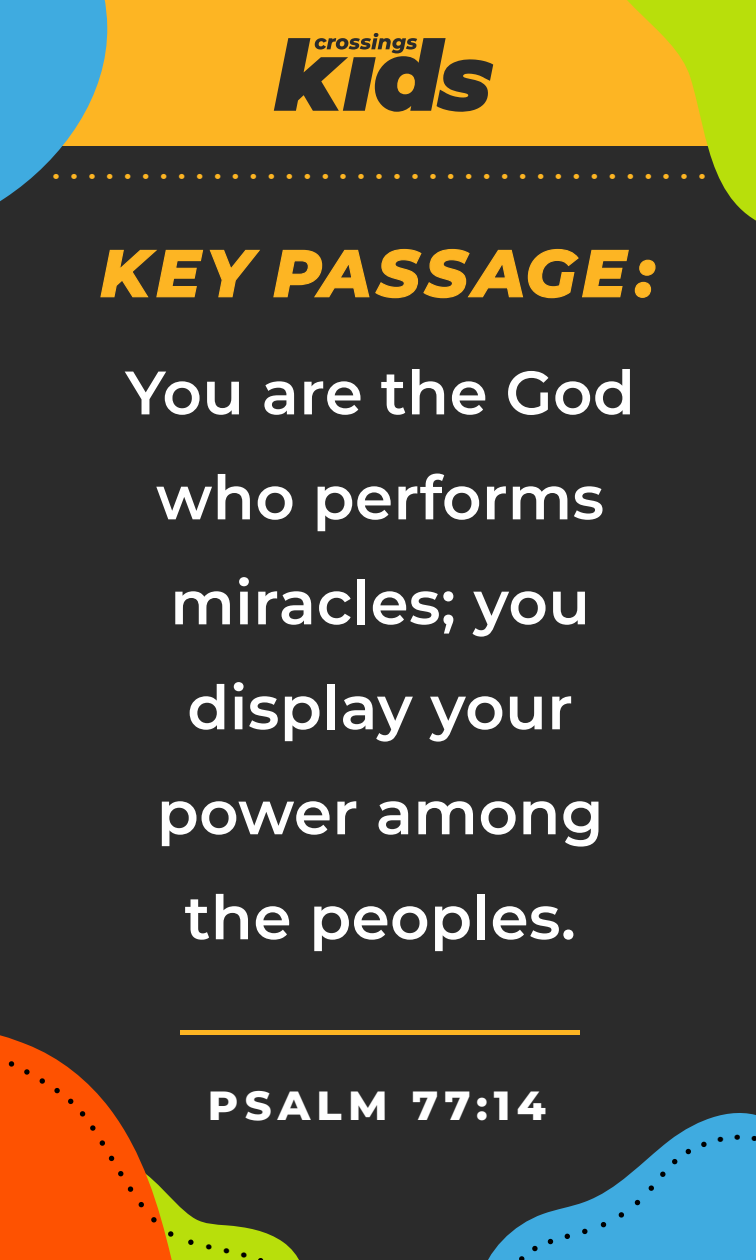
<style>
.page{position:relative;width:756px;height:1260px;background:#2b2b2b}
.page>*{position:absolute;margin:0;border:0;box-sizing:border-box;transform-origin:0 0}
.t1{font:600 61.25px/105px "Montserrat";letter-spacing:.005em;color:#fff;text-align:center}
.t2{font:800 41.48px "Montserrat";letter-spacing:.15em;color:#fff}
.t3{font:500 40.77px "Avenir";color:#fdb523}
</style>
<div class="page">
<div style="left:0;top:0;width:756px;height:146px;background:#fdb523"></div>
<svg style="left:0;top:0;width:108px;height:202px"></svg>
<svg style="left:627px;top:0;width:129px;height:221px"></svg>
<svg style="left:488px;top:1113px;width:268px;height:147px;fill:#3fabe0"></svg>
<svg style="left:0;top:1034px;width:183px;height:226px;fill:#fe5201"></svg>
<svg style="left:100px;top:249px;width:160px;height:49px"></svg>
<svg style="left:273px;top:248px;width:383px;height:51px"></svg>
<svg style="left:274px;top:33px;width:219px;height:79px"></svg>
<hr style="left:180px;top:1030px;width:400px;height:4px;background:#fdb523">
<svg style="left:8px;top:1060px;width:7px;height:7px"></svg>
<svg style="left:23px;top:1068px;width:8px;height:8px"></svg>
<svg style="left:39px;top:1077px;width:7px;height:8px"></svg>
<svg style="left:53px;top:1087px;width:8px;height:7px"></svg>
<svg style="left:67px;top:1098px;width:19px;height:20px"></svg>
<svg style="left:89px;top:1124px;width:8px;height:8px"></svg>
<svg style="left:72px;top:1139px;width:227px;height:121px"></svg>
<svg style="left:518px;top:1245px;width:21px;height:15px"></svg>
<svg style="left:547px;top:1238px;width:7px;height:7px"></svg>
<svg style="left:564px;top:1233px;width:7px;height:7px"></svg>
<svg style="left:581px;top:1228px;width:7px;height:7px"></svg>
<svg style="left:600px;top:1221px;width:7px;height:7px"></svg>
<svg style="left:618px;top:1211px;width:7px;height:8px"></svg>
<svg style="left:634px;top:1199px;width:7px;height:7px"></svg>
<svg style="left:647px;top:1158px;width:32px;height:34px"></svg>
<svg style="left:685px;top:1148px;width:7px;height:7px"></svg>
<svg style="left:700px;top:1141px;width:7px;height:7px"></svg>
<svg style="left:717px;top:1136px;width:7px;height:7px"></svg>
<svg style="left:735px;top:1135px;width:5px;height:5px"></svg>
<svg style="left:751px;top:1135px;width:5px;height:7px"></svg>
<p class="t3" style="left:50px;top:129px;width:659px">.....................................</p>
<p class="t1" style="left:125px;top:337px;width:511px">You are the God who performs miracles; you display your power among the peoples.</p>
<p class="t2" style="left:208px;top:1075px;width:340px">PSALM 77:14</p>
</div>
